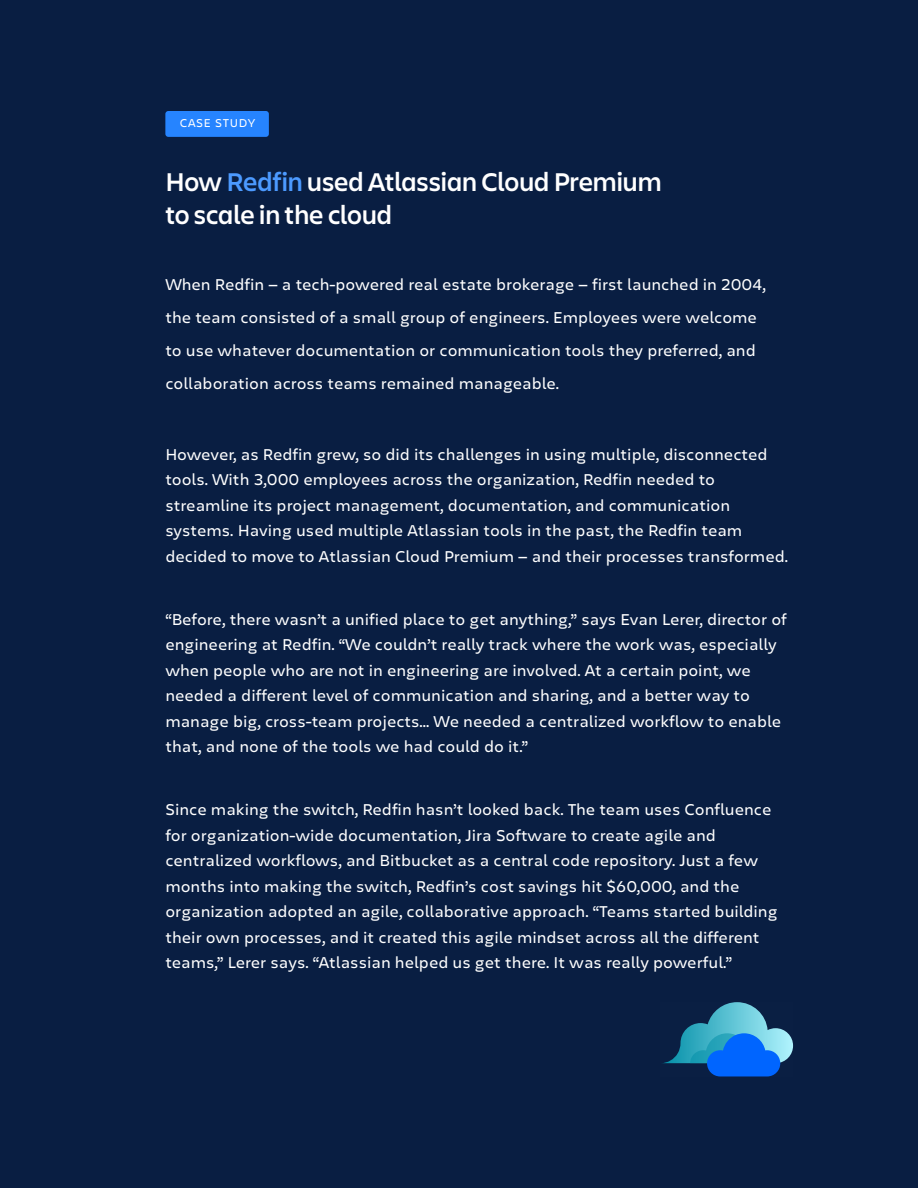
<style>
.page{position:relative;width:918px;height:1188px;background:#091e42}
.page>*{position:absolute;margin:0;border:0;box-sizing:border-box;transform-origin:0 0}
.t1{font:600 27px/33px "Charlie Display";color:#fff}
.t2{font:16.5px/25.5px "Charlie Text";color:#fff}
.t3{font:12px "Charlie Text";letter-spacing:.05em;color:#fff}
.s1{color:#4c9aff}
</style>
<div class="page">
<svg style="left:662px;top:1002px;width:131px;height:74px"></svg>
<div style="left:165px;top:111px;width:104px;height:26px;background:#2684ff;border-radius:3px"></div>
<p class="t3" style="left:180px;top:114px;width:77px">CASE STUDY</p>
<h1 class="t1" style="left:165px;top:164px;width:498px">How <span class="s1">Redfin</span> used Atlassian Cloud Premium to scale in the cloud</h1>
<p class="t2" style="left:165px;top:267px;width:602px;line-height:33px">When Redfin — a tech-powered real estate brokerage — first launched in 2004, the team consisted of a small group of engineers. Employees were welcome to use whatever documentation or communication tools they preferred, and collaboration across teams remained manageable.</p>
<p class="t2" style="left:165px;top:441px;width:624px">However, as Redfin grew, so did its challenges in using multiple, disconnected tools. With 3,000 employees across the organization, Redfin needed to streamline its project management, documentation, and communication systems. Having used multiple Atlassian tools in the past, the Redfin team decided to move to Atlassian Cloud Premium — and their processes transformed.</p>
<p class="t2" style="left:165px;top:606px;width:623px">“Before, there wasn’t a unified place to get anything,” says Evan Lerer, director of engineering at Redfin. “We couldn’t really track where the work was, especially when people who are not in engineering are involved. At a certain point, we needed a different level of communication and sharing, and a better way to manage big, cross-team projects... We needed a centralized workflow to enable that, and none of the tools we had could do it.”</p>
<p class="t2" style="left:165px;top:796px;width:614px">Since making the switch, Redfin hasn’t looked back. The team uses Confluence for organization-wide documentation, Jira Software to create agile and centralized workflows, and Bitbucket as a central code repository. Just a few months into making the switch, Redfin’s cost savings hit $60,000, and the organization adopted an agile, collaborative approach. “Teams started building their own processes, and it created this agile mindset across all the different teams,” Lerer says. “Atlassian helped us get there. It was really powerful.”</p>
</div>
